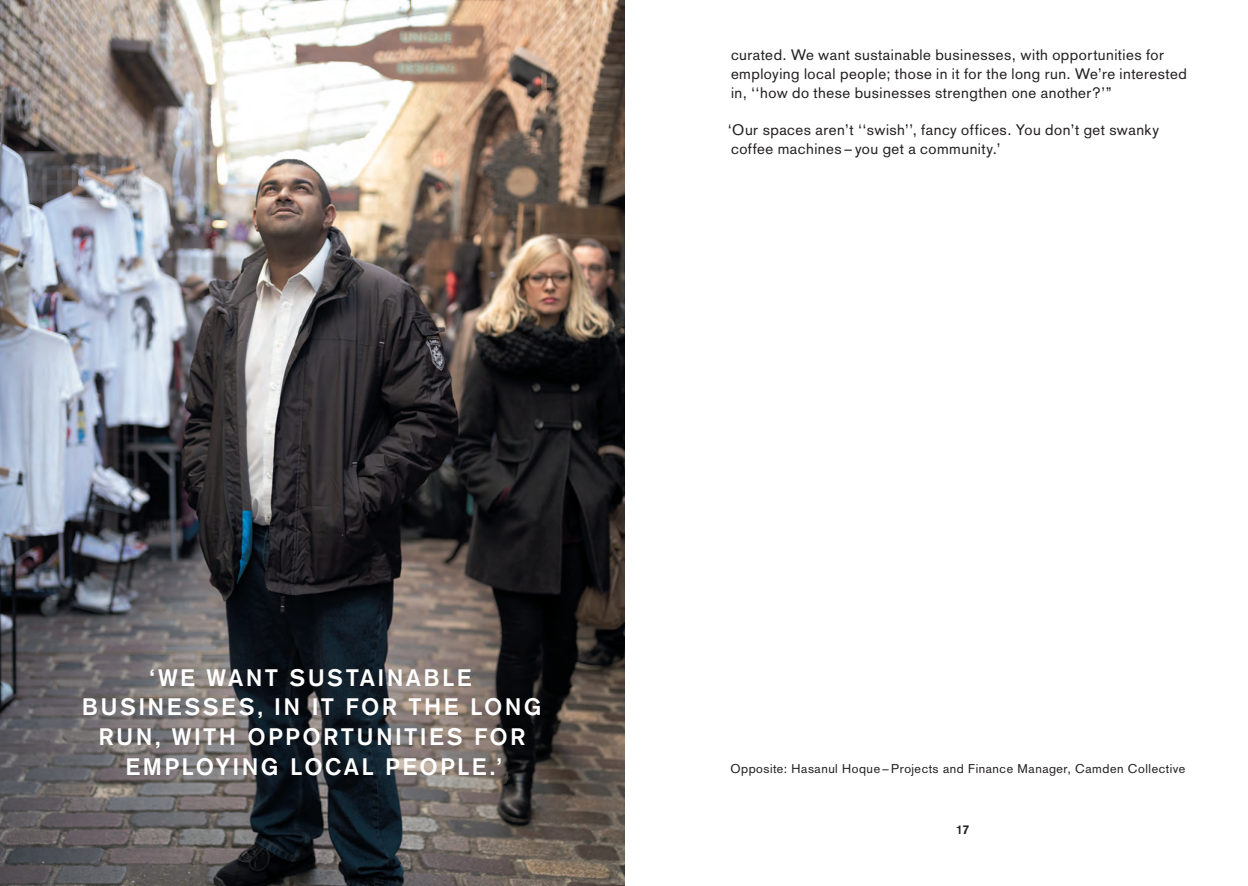
<style>
.page{position:relative;width:1248px;height:886px;background:#fff}
.page>*{position:absolute;margin:0;border:0;box-sizing:border-box;transform-origin:0 0}
.t1{font:500 23.62px/29.6px "Akzidenz Grotesk BQ";letter-spacing:.1em;color:#fff;text-align:center}
.t2{font:15px/18.8px "Basic Commercial LT Std";letter-spacing:.03em;color:#231f20}
.t3{font:12.5px "Basic Commercial LT Std";letter-spacing:.04em;color:#231f20}
.t4{font:700 12.5px "Basic Commercial LT Std";color:#231f20}
</style>
<div class="page">
<img style="left:0;top:0;width:624px;height:886px">
<p class="t2" style="left:731px;top:46px;width:457px">curated. We want sustainable businesses, with opportunities for employing local people; those in it for the long run. We’re interested in, ‘‘how do these businesses strengthen one another?’”</p>
<p class="t2" style="left:727px;top:121px;width:432px">‘Our spaces aren’t ‘‘swish’’, fancy offices. You don’t get swanky coffee machines – you get a community.’</p>
<h1 class="t1" style="left:82px;top:662px;width:461px">‘WE WANT SUSTAINABLE<br>BUSINESSES, IN IT FOR THE LONG<br>RUN, WITH OPPORTUNITIES FOR<br>EMPLOYING LOCAL PEOPLE.’</h1>
<p class="t3" style="left:730px;top:761px;width:456px">Opposite: Hasanul Hoque – Projects and Finance Manager, Camden Collective</p>
<p class="t4" style="left:955px;top:822px;width:15px">17</p>
</div>
